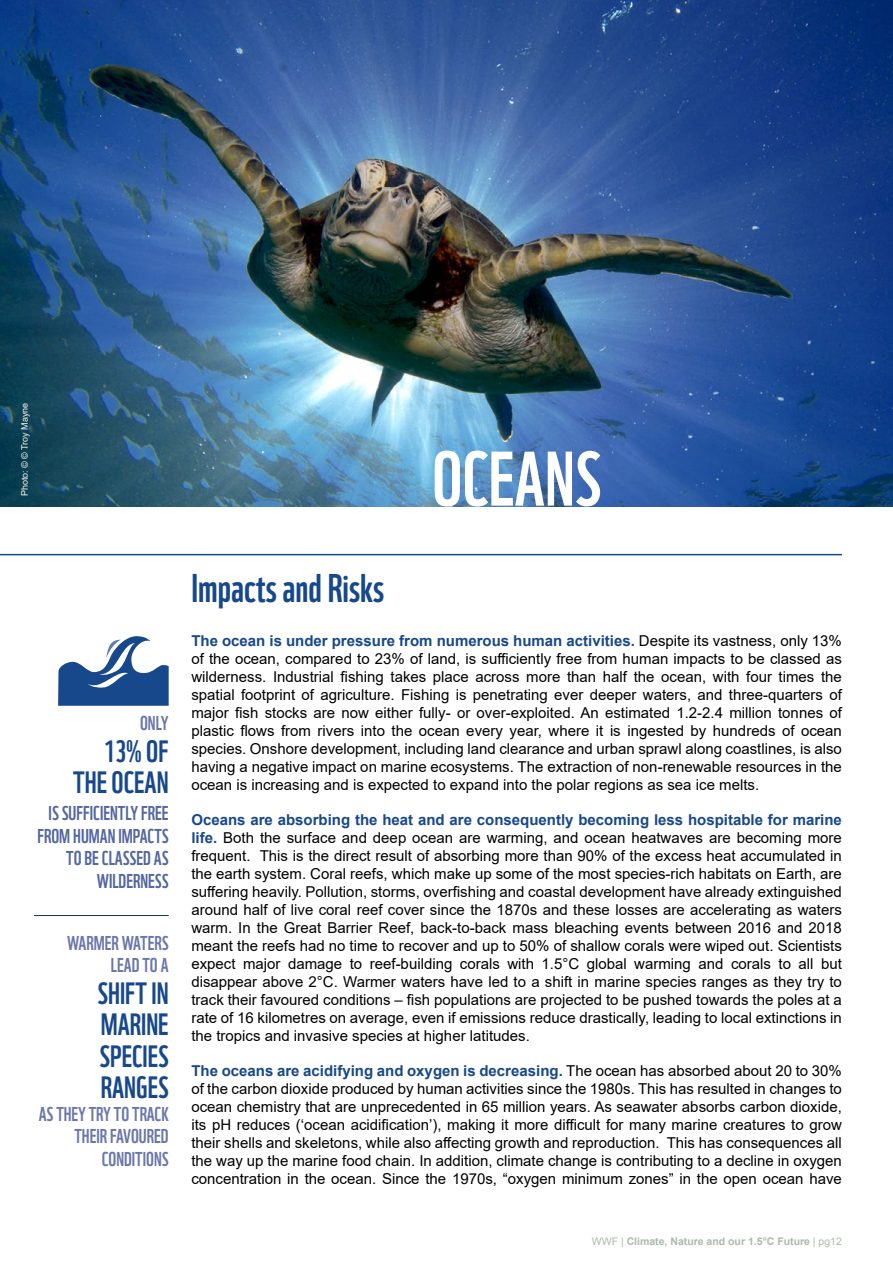
<style>
.page{position:relative;width:893px;height:1263px;background:#fff}
.page>*{position:absolute;margin:0;border:0;box-sizing:border-box;transform-origin:0 0}
.t1{font:75px "WWF";color:#fff}
.t2{font:39px "WWF";color:#17488b}
.t3{font:30px/31.5px "WWF";color:#17488b;text-align:right}
.t4{font:19.5px/22.5px "WWF";color:#6c77aa;text-align:right}
.t5{font:19.5px/22.5px "WWF";color:#54679f;text-align:right}
.t6{font:15px/18px "Arial";color:#000;text-align:justify}
.t7{font:700 10.5px "Arial";color:#acb9ab}
.t8{font:9px "Arial";color:#f6f5ed}
.s1{font-weight:700;color:#17488b}
.s2{font-weight:400}
</style>
<div class="page">
<hr style="left:0;top:554px;width:842px;height:1px;background:#17488b">
<img style="left:0;top:0;width:893px;height:506px">
<svg style="left:58px;top:636px;width:111px;height:70px"></svg>
<hr style="left:34px;top:915px;width:135px;height:1px;background:#10365a">
<p class="t8" style="left:18px;top:496px;width:95px;rotate:-90deg">Photo: © © Troy Mayne</p>
<h1 class="t1" style="left:432px;top:420px;width:171px">OCEANS</h1>
<h3 class="t4" style="left:140px;top:710px;width:30px">ONLY</h3>
<h3 class="t3" style="left:73px;top:732px;width:97px">13% OF<br>THE OCEAN</h3>
<h3 class="t5" style="left:37px;top:800px;width:133px">IS SUFFICIENTLY FREE<br>FROM HUMAN IMPACTS<br>TO BE CLASSED AS<br>WILDERNESS</h3>
<h3 class="t4" style="left:67px;top:929px;width:103px">WARMER WATERS<br>LEAD TO A</h3>
<h3 class="t3" style="left:98px;top:974px;width:73px;text-align:justify">SHIFT IN MARINE SPECIES RANGES</h3>
<h3 class="t4" style="left:39px;top:1100px;width:131px">AS THEY TRY TO TRACK<br>THEIR FAVOURED<br>CONDITIONS</h3>
<h2 class="t2" style="left:191px;top:558px;width:194px">Impacts and Risks</h2>
<p class="t6" style="left:191px;top:631px;width:652px"><span class="s1">The ocean is under pressure from numerous human activities.</span> Despite its vastness, only 13% of the ocean, compared to 23% of land, is sufficiently free from human impacts to be classed as wilderness. Industrial fishing takes place across more than half the ocean, with four times the spatial footprint of agriculture. Fishing is penetrating ever deeper waters, and three-quarters of major fish stocks are now either fully- or over-exploited. An estimated 1.2-2.4 million tonnes of plastic flows from rivers into the ocean every year, where it is ingested by hundreds of ocean species. Onshore development, including land clearance and urban sprawl along coastlines, is also having a negative impact on marine ecosystems. The extraction of non-renewable resources in the ocean is increasing and is expected to expand into the polar regions as sea ice melts.</p>
<p class="t6" style="left:191px;top:810px;width:652px"><span class="s1">Oceans are absorbing the heat and are consequently becoming less hospitable for marine life.</span> Both the surface and deep ocean are warming, and ocean heatwaves are becoming more frequent. This is the direct result of absorbing more than 90% of the excess heat accumulated in the earth system. Coral reefs, which make up some of the most species-rich habitats on Earth, are suffering heavily. Pollution, storms, overfishing and coastal development have already extinguished around half of live coral reef cover since the 1870s and these losses are accelerating as waters warm. In the Great Barrier Reef, back-to-back mass bleaching events between 2016 and 2018 meant the reefs had no time to recover and up to 50% of shallow corals were wiped out. Scientists expect major damage to reef-building corals with 1.5°C global warming and corals to all but disappear above 2°C. Warmer waters have led to a shift in marine species ranges as they try to track their favoured conditions – fish populations are projected to be pushed towards the poles at a rate of 16 kilometres on average, even if emissions reduce drastically, leading to local extinctions in the tropics and invasive species at higher latitudes.</p>
<p class="t6" style="left:191px;top:1061px;width:652px"><span class="s1">The oceans are acidifying and oxygen is decreasing.</span> The ocean has absorbed about 20 to 30% of the carbon dioxide produced by human activities since the 1980s. This has resulted in changes to ocean chemistry that are unprecedented in 65 million years. As seawater absorbs carbon dioxide, its pH reduces (‘ocean acidification’), making it more difficult for many marine creatures to grow their shells and skeletons, while also affecting growth and reproduction. This has consequences all the way up the marine food chain. In addition, climate change is contributing to a decline in oxygen concentration in the ocean. Since the 1970s, “oxygen minimum zones” in the open ocean have</p>
<p class="t7" style="left:592px;top:1234px;width:252px"><span class="s2">WWF |</span> Climate, Nature and our 1.5°C Future <span class="s2">| pg12</span></p>
</div>
